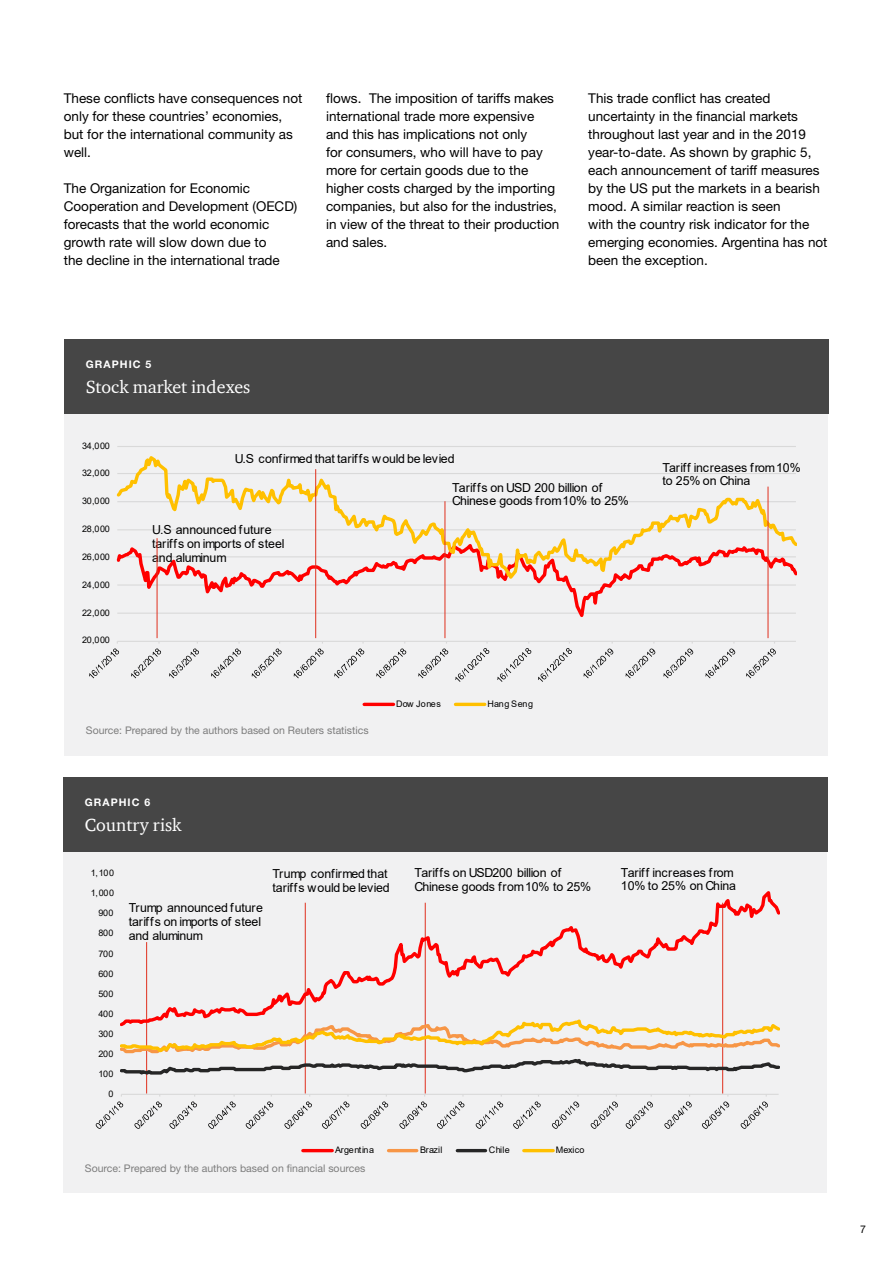
<style>
.page{position:relative;width:893px;height:1263px;background:#fff}
.page>*{position:absolute;margin:0;border:0;box-sizing:border-box;transform-origin:0 0}
.t1{font:18px "ITC Charter Com";color:#fff}
.t2{font:13.5px/18px "Helvetica Neue LT Std";color:#000}
.t3{font:12.45px/13.5px "Arial";letter-spacing:-.01em;color:#000}
.t4{font:10.5px "Helvetica Neue LT Std";color:#7d7d7d}
.t5{font:700 10.5px "Helvetica Neue LT Std";letter-spacing:.1em;color:#fff}
.t6{font:10.5px "Helvetica Neue LT Pro";color:#000}
.t7{font:9px "Arial";color:#000}
.t8{font:9px "Arial";letter-spacing:.05em;color:#000}
</style>
<div class="page">
<div style="left:64px;top:852px;width:763px;height:341px;background:#f1f1f2"></div>
<div style="left:65px;top:414px;width:763px;height:341px;background:#f1f1f2"></div>
<hr style="left:117px;top:446px;width:679px;height:1px;background:#d9d9d9">
<hr style="left:117px;top:641px;width:679px;height:1px;background:#d9d9d9">
<svg style="left:117px;top:593px;width:679px;height:39px"></svg>
<svg style="left:117px;top:456px;width:679px;height:137px"></svg>
<svg style="left:89px;top:642px;width:30px;height:37px"></svg>
<svg style="left:131px;top:642px;width:30px;height:37px"></svg>
<svg style="left:169px;top:642px;width:30px;height:37px"></svg>
<svg style="left:211px;top:642px;width:30px;height:37px"></svg>
<svg style="left:251px;top:642px;width:31px;height:37px"></svg>
<svg style="left:293px;top:642px;width:31px;height:37px"></svg>
<svg style="left:334px;top:642px;width:31px;height:37px"></svg>
<svg style="left:376px;top:642px;width:31px;height:37px"></svg>
<svg style="left:418px;top:642px;width:72px;height:40px"></svg>
<svg style="left:497px;top:642px;width:75px;height:40px"></svg>
<svg style="left:583px;top:642px;width:31px;height:37px"></svg>
<svg style="left:625px;top:642px;width:31px;height:37px"></svg>
<svg style="left:663px;top:642px;width:31px;height:37px"></svg>
<svg style="left:705px;top:642px;width:31px;height:37px"></svg>
<svg style="left:746px;top:642px;width:30px;height:37px"></svg>
<hr style="left:364px;top:703px;width:29px;height:3px;background:#f00">
<hr style="left:455px;top:703px;width:30px;height:3px;background:#ffc000">
<div style="left:65px;top:340px;width:764px;height:74px;background:#464646"></div>
<div style="left:64px;top:777px;width:764px;height:75px;background:#464646"></div>
<hr style="left:146px;top:942px;width:1px;height:152px;background:#e0301e">
<hr style="left:157px;top:538px;width:1px;height:100px;background:#e0301e">
<hr style="left:305px;top:903px;width:1px;height:191px;background:#e0301e">
<hr style="left:315px;top:469px;width:1px;height:169px;background:#e0301e">
<hr style="left:425px;top:903px;width:1px;height:191px;background:#e0301e">
<hr style="left:445px;top:501px;width:1px;height:137px;background:#e0301e">
<hr style="left:722px;top:903px;width:1px;height:191px;background:#e0301e">
<hr style="left:768px;top:487px;width:1px;height:151px;background:#e0301e">
<hr style="left:121px;top:1094px;width:658px;height:1px;background:#d9d9d9">
<svg style="left:146px;top:891px;width:633px;height:123px"></svg>
<svg style="left:121px;top:1014px;width:658px;height:64px"></svg>
<svg style="left:95px;top:1095px;width:29px;height:34px"></svg>
<svg style="left:134px;top:1095px;width:63px;height:34px"></svg>
<svg style="left:208px;top:1095px;width:28px;height:34px"></svg>
<svg style="left:245px;top:1095px;width:29px;height:34px"></svg>
<svg style="left:284px;top:1095px;width:28px;height:34px"></svg>
<svg style="left:322px;top:1095px;width:28px;height:34px"></svg>
<svg style="left:360px;top:1095px;width:29px;height:34px"></svg>
<svg style="left:399px;top:1095px;width:28px;height:34px"></svg>
<svg style="left:437px;top:1095px;width:28px;height:34px"></svg>
<svg style="left:475px;top:1095px;width:29px;height:34px"></svg>
<svg style="left:513px;top:1095px;width:28px;height:34px"></svg>
<svg style="left:552px;top:1095px;width:28px;height:34px"></svg>
<svg style="left:590px;top:1095px;width:28px;height:34px"></svg>
<svg style="left:625px;top:1095px;width:28px;height:34px"></svg>
<svg style="left:664px;top:1095px;width:28px;height:34px"></svg>
<svg style="left:702px;top:1095px;width:28px;height:34px"></svg>
<svg style="left:740px;top:1095px;width:28px;height:34px"></svg>
<hr style="left:303px;top:1149px;width:29px;height:3px;background:#f00">
<hr style="left:389px;top:1149px;width:28px;height:3px;background:#f79646">
<hr style="left:457px;top:1149px;width:28px;height:3px;background:#262626">
<hr style="left:524px;top:1149px;width:29px;height:3px;background:#ffc000">
<p class="t2" style="left:64px;top:89px;width:240px">These conflicts have consequences not only for these countries’ economies, but for the international community as well.</p>
<p class="t2" style="left:64px;top:179px;width:235px">The Organization for Economic Cooperation and Development (OECD) forecasts that the world economic growth rate will slow down due to<br>the decline in the international trade</p>
<p class="t2" style="left:326px;top:89px;width:235px">flows. The imposition of tariffs makes international trade more expensive and this has implications not only<br>for consumers, who will have to pay more for certain goods due to the higher costs charged by the importing companies, but also for the industries, in view of the threat to their production and sales.</p>
<p class="t2" style="left:588px;top:89px;width:241px">This trade conflict has created uncertainty in the financial markets throughout last year and in the 2019 year-to-date. As shown by graphic 5, each announcement of tariff measures by the US put the markets in a bearish mood. A similar reaction is seen<br>with the country risk indicator for the emerging economies. Argentina has not been the exception.</p>
<p class="t5" style="left:86px;top:358px;width:67px">GRAPHIC 5</p>
<h1 class="t1" style="left:86px;top:376px;width:166px">Stock market indexes</h1>
<p class="t7" style="left:82px;top:439px;width:29px">34,000</p>
<p class="t7" style="left:82px;top:467px;width:29px">32,000</p>
<p class="t7" style="left:82px;top:495px;width:29px">30,000</p>
<p class="t7" style="left:82px;top:523px;width:29px">28,000</p>
<p class="t7" style="left:82px;top:550px;width:29px">26,000</p>
<p class="t7" style="left:82px;top:578px;width:29px">24,000</p>
<p class="t7" style="left:82px;top:606px;width:29px">22,000</p>
<p class="t7" style="left:82px;top:634px;width:29px">20,000</p>
<p class="t3" style="left:235px;top:452px;width:221px">U.S confirmed that tariffs would be levied</p>
<p class="t3" style="left:152px;top:523px;width:134px;line-height:14.1px">U.S announced future tariffs on imports of steel and aluminum</p>
<p class="t3" style="left:452px;top:481px;width:178px">Tariffs on USD 200 billion of<br>Chinese goods from 10% to 25%</p>
<p class="t7" style="left:396px;top:698px;width:47px">Dow Jones</p>
<p class="t8" style="left:487px;top:698px;width:47px">Hang Seng</p>
<p class="t4" style="left:86px;top:724px;width:284px">Source: Prepared by the authors based on Reuters statistics</p>
<p class="t5" style="left:85px;top:796px;width:67px">GRAPHIC 6</p>
<h1 class="t1" style="left:85px;top:813px;width:98px">Country risk</h1>
<p class="t3" style="left:662px;top:460px;width:140px">Tariff increases from 10% to 25% on China</p>
<p class="t7" style="left:91px;top:867px;width:25px">1,100</p>
<p class="t7" style="left:91px;top:887px;width:25px">1,000</p>
<p class="t7" style="left:98px;top:907px;width:17px">900</p>
<p class="t7" style="left:98px;top:927px;width:17px">800</p>
<p class="t7" style="left:98px;top:947px;width:17px">700</p>
<p class="t7" style="left:98px;top:967px;width:17px">600</p>
<p class="t7" style="left:98px;top:987px;width:17px">500</p>
<p class="t7" style="left:98px;top:1007px;width:17px">400</p>
<p class="t7" style="left:98px;top:1027px;width:17px">300</p>
<p class="t7" style="left:98px;top:1047px;width:17px">200</p>
<p class="t7" style="left:98px;top:1067px;width:17px">100</p>
<p class="t7" style="left:109px;top:1087px;width:7px">0</p>
<p class="t3" style="left:129px;top:900px;width:136px;line-height:14.1px">Trump announced future tariffs on imports of steel and aluminum</p>
<p class="t3" style="left:273px;top:867px;width:119px">Trump confirmed that tariffs would be levied</p>
<p class="t3" style="left:415px;top:866px;width:178px">Tariffs on USD200 billion of<br>Chinese goods from 10% to 25%</p>
<p class="t3" style="left:621px;top:865px;width:117px">Tariff increases from<br>10% to 25% on China</p>
<p class="t7" style="left:335px;top:1144px;width:40px">Argentina</p>
<p class="t7" style="left:420px;top:1144px;width:24px">Brazil</p>
<p class="t7" style="left:489px;top:1144px;width:22px">Chile</p>
<p class="t7" style="left:556px;top:1144px;width:30px">Mexico</p>
<p class="t4" style="left:85px;top:1162px;width:282px">Source: Prepared by the authors based on financial sources</p>
<p class="t6" style="left:860px;top:1223px;width:7px">7</p>
</div>
